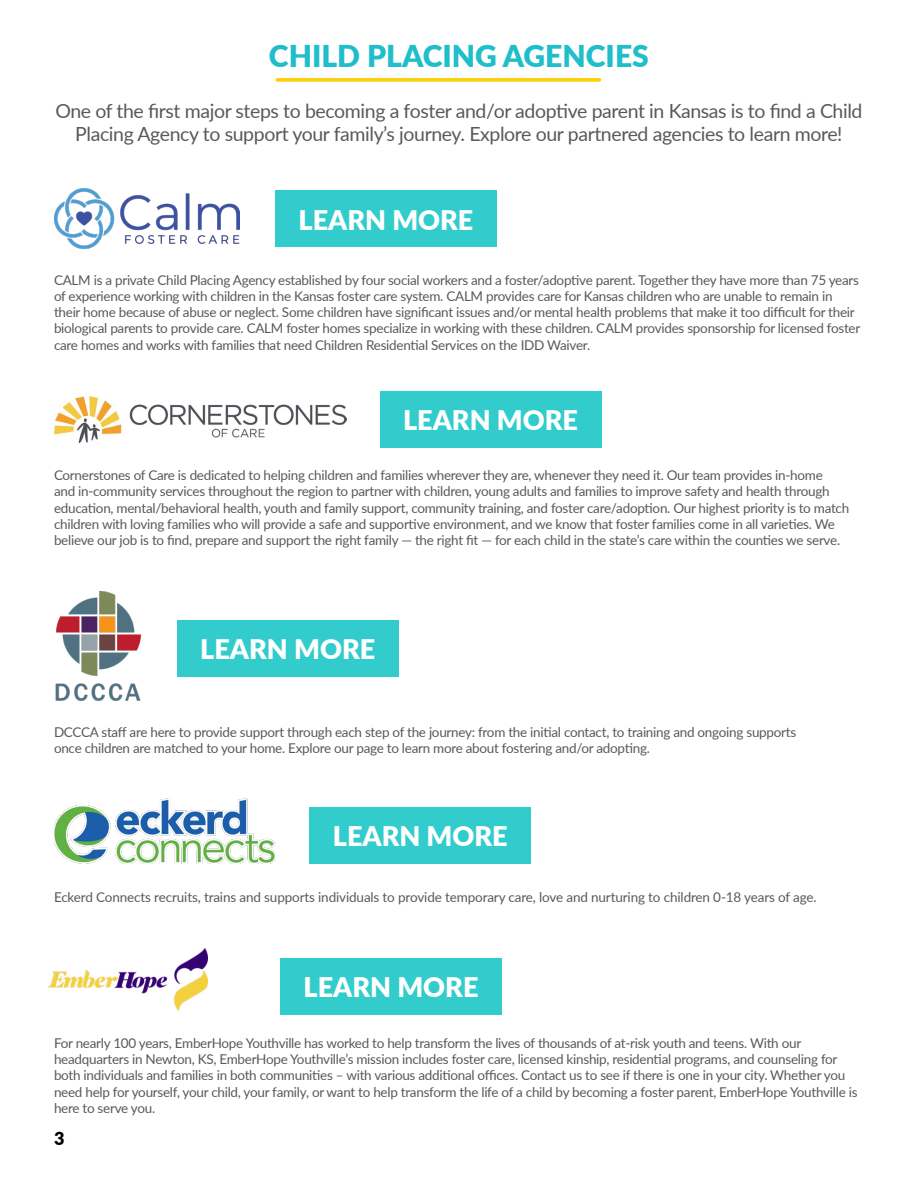
<style>
.page{position:relative;width:918px;height:1188px;background:#fff}
.page>*{position:absolute;margin:0;border:0;box-sizing:border-box;transform-origin:0 0}
.t1{font:900 30.15px "Lato";color:#1fbeca}
.t2{font:900 27px "Lato";color:#fff}
.t3{font:19.5px/23.4px "Lato";letter-spacing:-.02em;color:#58595b;text-align:center}
.t4{font:900 18px "Lato";color:#000}
.t5{font:13.5px/16.2px "Lato";letter-spacing:-.02em;color:#58595b}
</style>
<div class="page">
<img style="left:54px;top:799px;width:221px;height:65px">
<svg style="left:277px;top:78px;width:322px;height:4px"></svg>
<img style="left:54px;top:189px;width:186px;height:60px">
<img style="left:54px;top:396px;width:292px;height:46px">
<div style="left:275px;top:191px;width:222px;height:56px;background:#3cc"></div>
<div style="left:380px;top:391px;width:221px;height:56px;background:#3cc"></div>
<img style="left:55px;top:591px;width:87px;height:110px">
<img style="left:49px;top:948px;width:158px;height:62px">
<div style="left:177px;top:620px;width:221px;height:56px;background:#3cc"></div>
<div style="left:310px;top:807px;width:221px;height:57px;background:#3cc"></div>
<div style="left:280px;top:958px;width:222px;height:56px;background:#3cc"></div>
<h1 class="t1" style="left:269px;top:34px;width:381px">CHILD PLACING AGENCIES</h1>
<h3 class="t3" style="left:55px;top:98px;width:809px">One of the first major steps to becoming a foster and/or adoptive parent in Kansas is to find a Child<br>Placing Agency to support your family’s journey. Explore our partnered agencies to learn more!</h3>
<h2 class="t2" style="left:299px;top:199px;width:176px">LEARN MORE</h2>
<p class="t5" style="left:54px;top:271px;width:808px">CALM is a private Child Placing Agency established by four social workers and a foster/adoptive parent. Together they have more than 75 years of experience working with children in the Kansas foster care system. CALM provides care for Kansas children who are unable to remain in their home because of abuse or neglect. Some children have significant issues and/or mental health problems that make it too difficult for their biological parents to provide care. CALM foster homes specialize in working with these children. CALM provides sponsorship for licensed foster care homes and works with families that need Children Residential Services on the IDD Waiver.</p>
<h2 class="t2" style="left:403px;top:400px;width:176px">LEARN MORE</h2>
<p class="t5" style="left:54px;top:467px;width:797px">Cornerstones of Care is dedicated to helping children and families wherever they are, whenever they need it. Our team provides in-home<br>and in-community services throughout the region to partner with children, young adults and families to improve safety and health through education, mental/behavioral health, youth and family support, community training, and foster care/adoption. Our highest priority is to match children with loving families who will provide a safe and supportive environment, and we know that foster families come in all varieties. We believe our job is to find, prepare and support the right family — the right fit — for each child in the state’s care within the counties we serve.</p>
<h2 class="t2" style="left:200px;top:629px;width:176px">LEARN MORE</h2>
<p class="t5" style="left:54px;top:723px;width:744px">DCCCA staff are here to provide support through each step of the journey: from the initial contact, to training and ongoing supports once children are matched to your home. Explore our page to learn more about fostering and/or adopting.</p>
<h2 class="t2" style="left:333px;top:816px;width:176px">LEARN MORE</h2>
<p class="t5" style="left:54px;top:888px;width:764px">Eckerd Connects recruits, trains and supports individuals to provide temporary care, love and nurturing to children 0-18 years of age.</p>
<h2 class="t2" style="left:304px;top:967px;width:176px">LEARN MORE</h2>
<p class="t5" style="left:54px;top:1034px;width:805px">For nearly 100 years, EmberHope Youthville has worked to help transform the lives of thousands of at-risk youth and teens. With our headquarters in Newton, KS, EmberHope Youthville’s mission includes foster care, licensed kinship, residential programs, and counseling for both individuals and families in both communities – with various additional offices. Contact us to see if there is one in your city. Whether you need help for yourself, your child, your family, or want to help transform the life of a child by becoming a foster parent, EmberHope Youthville is here to serve you.</p>
<h3 class="t4" style="left:54px;top:1125px;width:12px">3</h3>
</div>
